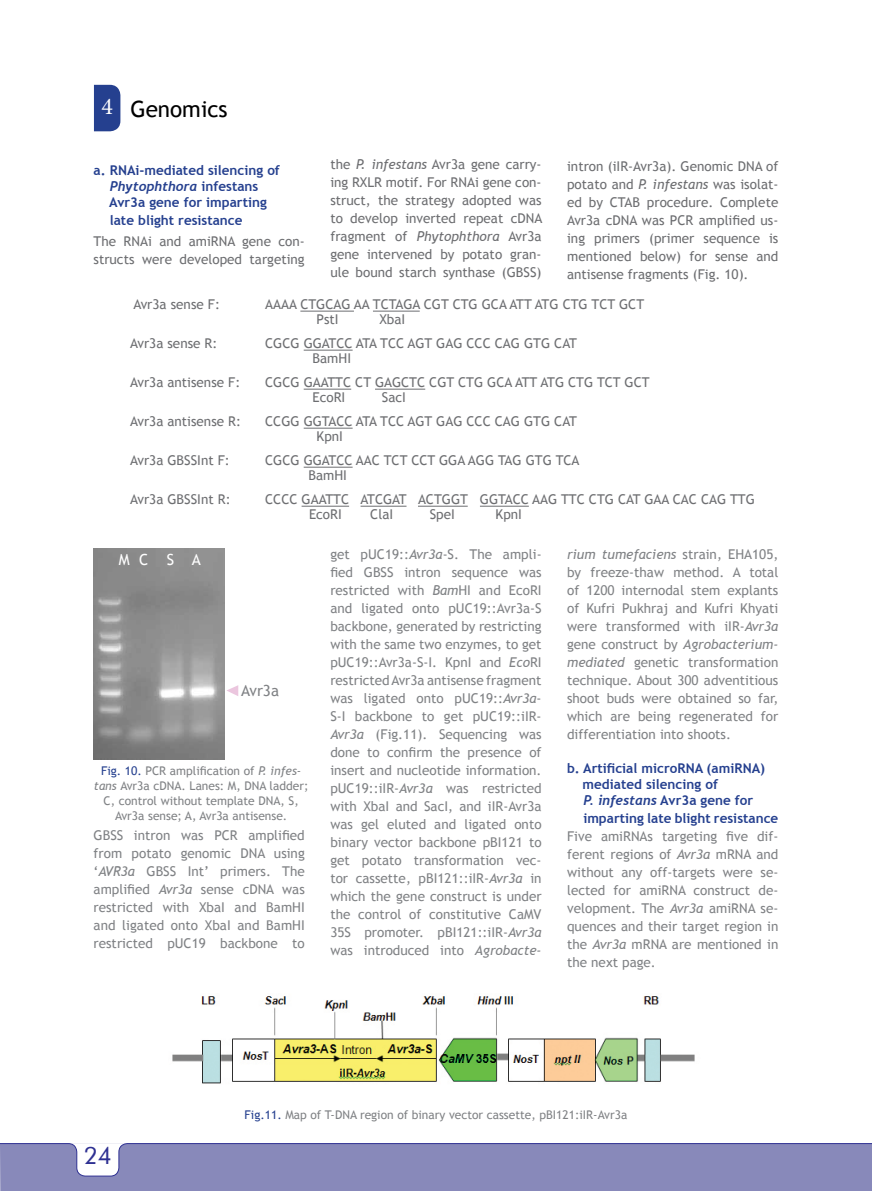
<style>
.page{position:relative;width:872px;height:1191px;background:#fff}
.page>*{position:absolute;margin:0;border:0;box-sizing:border-box;transform-origin:0 0}
.t1{font:24px "Futura BT";color:#2e3092}
.t2{font:22.5px "Trebuchet MS";color:#000}
.t3{font:15.3px "Trebuchet MS";color:#808285}
.t4{font:15.3px "Trebuchet MS";color:#fff}
.t5{font:13.5px/18px "Trebuchet MS";color:#808285;text-align:justify}
.t6{font:13.5px/18px "Trebuchet MS";color:#6d6e71}
.t7{font:700 13.5px/16.2px "Trebuchet MS";color:#25408f}
.t8{font:italic 700 13.5px "Trebuchet";color:#25408f}
.t9{font:12px/15px "Trebuchet MS";color:#808285;text-align:center}
.s1{font-family:"Minion Pro";font-size:24px;color:#fff}
.s2{font-family:"Trebuchet MS";font-style:normal}
.s3{font-style:italic}
.s4{color:#25408f}
.s5{font-family:"Trebuchet";font-style:italic}
</style>
<div class="page">
<div style="left:0;top:1143px;width:872px;height:48px;background:#8889ba"></div>
<svg style="left:0;top:1143px;width:872px;height:33px"></svg>
<hr style="left:300px;top:311px;width:54px;height:1px;background:#6d6e71">
<hr style="left:373px;top:311px;width:47px;height:1px;background:#6d6e71">
<hr style="left:304px;top:350px;width:48px;height:1px;background:#6d6e71">
<hr style="left:304px;top:389px;width:47px;height:1px;background:#6d6e71">
<hr style="left:375px;top:389px;width:50px;height:1px;background:#6d6e71">
<hr style="left:304px;top:428px;width:48px;height:1px;background:#6d6e71">
<hr style="left:304px;top:467px;width:48px;height:1px;background:#6d6e71">
<hr style="left:301px;top:506px;width:48px;height:1px;background:#6d6e71">
<hr style="left:360px;top:506px;width:46px;height:1px;background:#6d6e71">
<hr style="left:418px;top:506px;width:50px;height:1px;background:#6d6e71">
<hr style="left:480px;top:506px;width:49px;height:1px;background:#6d6e71">
<svg style="left:94px;top:85px;width:26px;height:46px"></svg>
<img style="left:94px;top:549px;width:130px;height:210px">
<svg style="left:227px;top:685px;width:11px;height:11px"></svg>
<img style="left:172px;top:996px;width:523px;height:88px">
<h2 class="t2" style="left:101px;top:96px;width:128px"><span class="s1">4</span> Genomics</h2>
<p class="t7" style="left:94px;top:162px;width:188px">a. RNAi-mediated silencing of</p>
<p class="t8" style="left:110px;top:178px;width:150px">Phytophthora <span class="s2">infestans</span></p>
<p class="t7" style="left:109px;top:193px;width:159px;line-height:18px">Avr3a gene for imparting late blight resistance</p>
<p class="t6" style="left:94px;top:232px;width:213px">The RNAi and amiRNA gene con&shy;structs were developed targeting</p>
<p class="t6" style="left:330px;top:156px;width:213px;text-align:justify">the <span class="s3">P. infestans</span> Avr3a gene carry&shy;ing RXLR motif. For RNAi gene con&shy;struct, the strategy adopted was to develop inverted repeat cDNA fragment of <span class="s3">Phytophthora</span> Avr3a gene intervened by potato gran&shy;ule bound starch synthase (GBSS)</p>
<p class="t6" style="left:567px;top:158px;width:213px;text-align:justify">intron (iIR-Avr3a). Genomic DNA of potato and <span class="s3">P. infestans</span> was isolat&shy;ed by CTAB procedure. Complete Avr3a cDNA was PCR amplified us&shy;ing primers (primer sequence is mentioned below) for sense and antisense fragments (Fig. 10).</p>
<p class="t6" style="left:133px;top:296px;width:88px">Avr3a sense F:</p>
<p class="t6" style="left:317px;top:297px;width:329px;line-height:15px;text-indent:-51px">AAAA CTGCAG AA TCTAGA CGT CTG GCA ATT ATG CTG TCT GCT<br>PstI</p>
<p class="t6" style="left:379px;top:311px;width:27px">XbaI</p>
<p class="t6" style="left:130px;top:335px;width:89px">Avr3a sense R:</p>
<p class="t6" style="left:312px;top:336px;width:266px;line-height:15px;text-indent:-47px">CGCG GGATCC ATA TCC AGT GAG CCC CAG GTG CAT<br>BamHI</p>
<p class="t6" style="left:130px;top:374px;width:112px">Avr3a antisense F:</p>
<p class="t6" style="left:312px;top:375px;width:339px;line-height:15px;text-indent:-47px">CGCG GAATTC CT GAGCTC CGT CTG GCA ATT ATG CTG TCT GCT<br>EcoRI</p>
<p class="t6" style="left:382px;top:389px;width:26px">SacI</p>
<p class="t6" style="left:130px;top:413px;width:112px">Avr3a antisense R:</p>
<p class="t6" style="left:317px;top:414px;width:262px;line-height:15px;text-indent:-51px">CCGG GGTACC ATA TCC AGT GAG CCC CAG GTG CAT<br>KpnI</p>
<p class="t6" style="left:130px;top:452px;width:101px">Avr3a GBSSInt F:</p>
<p class="t6" style="left:308px;top:453px;width:272px;line-height:15px;text-indent:-43px">CGCG GGATCC AAC TCT CCT GGA AGG TAG GTG TCA<br>BamHI</p>
<p class="t6" style="left:130px;top:491px;width:102px">Avr3a GBSSInt R:</p>
<p class="t6" style="left:309px;top:492px;width:447px;line-height:15px;text-indent:-44px">CCCC GAATTC ATCGAT ACTGGT GGTACC AAG TTC CTG CAT GAA CAC CAG TTG<br>EcoRI</p>
<p class="t6" style="left:370px;top:506px;width:24px">ClaI</p>
<p class="t6" style="left:430px;top:506px;width:27px">SpeI</p>
<p class="t6" style="left:495px;top:506px;width:28px">KpnI</p>
<p class="t4" style="left:119px;top:550px;width:83px">M C S A</p>
<p class="t3" style="left:241px;top:681px;width:39px">Avr3a</p>
<p class="t9" style="left:94px;top:763px;width:216px"><span class="s4">Fig. 10.</span> PCR amplification of <span class="s3">P. infes&shy;tans</span> Avr3a cDNA. Lanes: M, DNA ladder; C, control without template DNA, S, Avr3a sense; A, Avr3a antisense.</p>
<p class="t5" style="left:94px;top:826px;width:213px">GBSS intron was PCR amplified from potato genomic DNA using ‘<span class="s3">AVR3a</span> GBSS Int’ primers. The amplified <span class="s3">Avr3a</span> sense cDNA was restricted with XbaI and BamHI and ligated onto XbaI and BamHI restricted pUC19 backbone to</p>
<p class="t5" style="left:330px;top:545px;width:213px">get pUC19::<span class="s3">Avr3a</span>-S. The ampli&shy;fied GBSS intron sequence was restricted with <span class="s3">Bam</span>HI and EcoRI and ligated onto pUC19::Avr3a-S backbone, generated by restricting with the same two enzymes, to get pUC19::Avr3a-S-I. KpnI and <span class="s3">Eco</span>RI restricted Avr3a antisense fragment was ligated onto pUC19::<span class="s3">Avr3a</span>-S-I backbone to get pUC19::iIR-<span class="s3">Avr3a</span> (Fig.11). Sequencing was done to confirm the presence of insert and nucleotide information. pUC19::iIR-<span class="s3">Avr3a</span> was restricted with XbaI and SacI, and iIR-Avr3a was gel eluted and ligated onto binary vector backbone pBI121 to get potato transformation vec&shy;tor cassette, pBI121::iIR-<span class="s3">Avr3a</span> in which the gene construct is under the control of constitutive CaMV 35S promoter. pBI121::iIR-<span class="s3">Avr3a </span>was introduced into <span class="s3">Agrobacte-</span></p>
<p class="t5" style="left:567px;top:545px;width:213px"><span class="s3">rium tumefaciens</span> strain, EHA105, by freeze-thaw method. A total of 1200 internodal stem explants of Kufri Pukhraj and Kufri Khyati were transformed with iIR-<span class="s3">Avr3a </span>gene construct by <span class="s3">Agrobacterium&shy;mediated</span> genetic transformation technique. About 300 adventitious shoot buds were obtained so far, which are being regenerated for differentiation into shoots.</p>
<p class="t7" style="left:582px;top:760px;width:184px;text-indent:-15px">b. Artificial microRNA (amiRNA) mediated silencing of<br><span class="s5">P. infestans</span> Avr3a gene for</p>
<p class="t7" style="left:583px;top:810px;width:196px">imparting late blight resistance</p>
<p class="t5" style="left:567px;top:827px;width:213px">Five amiRNAs targeting five dif&shy;ferent regions of <span class="s3">Avr3a</span> mRNA and without any off-targets were se&shy;lected for amiRNA construct de&shy;velopment. The <span class="s3">Avr3a</span> amiRNA se&shy;quences and their target region in the <span class="s3">Avr3a</span> mRNA are mentioned in the next page.</p>
<h1 class="t1" style="left:84px;top:1140px;width:30px">24</h1>
<p class="t9" style="left:245px;top:1107px;width:384px"><span class="s4">Fig.11.</span> Map of T-DNA region of binary vector cassette, pBI121:iIR-Avr3a</p>
</div>
